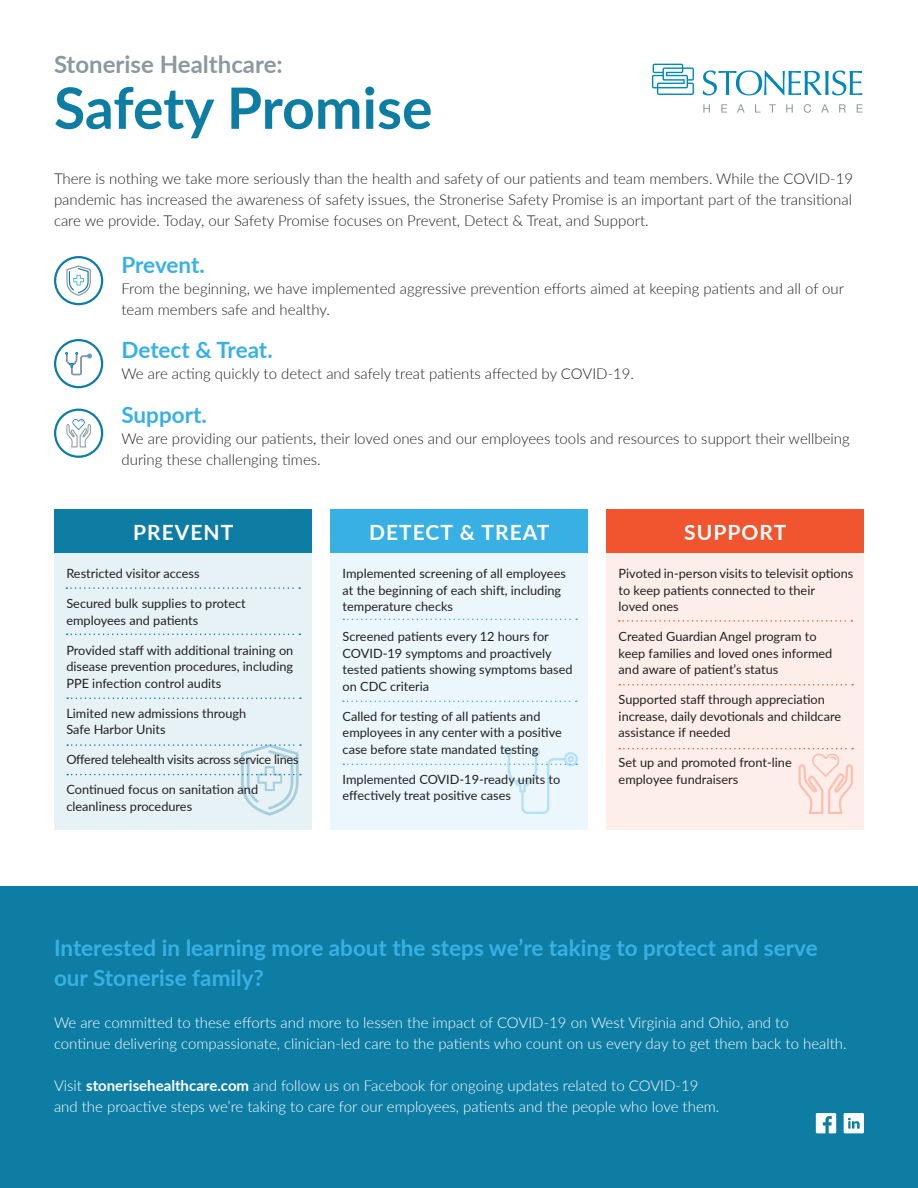
<style>
.page{position:relative;width:918px;height:1188px;background:#fff}
.page>*{position:absolute;margin:0;border:0;box-sizing:border-box;transform-origin:0 0}
.t1{font:700 57px "Lato";letter-spacing:-.005em;color:#0e7da4}
.t2{font:700 24px "Lato";color:#8a98a0}
.subtitle{font:700 22.5px/30px "Lato";color:#39b0e4}
.t3{font:700 21px "Lato";letter-spacing:.05em;color:#fff}
.body{font:300 15px/21px "Lato";color:#231f20}
.body-2{font:300 15px/21px "Lato";color:#fff}
.t4{font:12.75px/16.5px "Lato";color:#231f20}
.t5{font:12.75px "Lato";letter-spacing:-.02em;color:#231f20}
.s1{font-weight:700}
</style>
<div class="page">
<div style="left:54px;top:553px;width:258px;height:277px;background:#e7f2f6"></div>
<div style="left:330px;top:553px;width:258px;height:277px;background:#ebf7fc"></div>
<div style="left:606px;top:553px;width:258px;height:277px;background:#fdeeea"></div>
<div style="left:0;top:887px;width:918px;height:301px;background:#0e7da4"></div>
<svg style="left:703px;top:70px;width:159px;height:25px"></svg>
<svg style="left:703px;top:104px;width:7px;height:9px"></svg>
<svg style="left:721px;top:104px;width:6px;height:9px"></svg>
<svg style="left:737px;top:104px;width:8px;height:9px"></svg>
<svg style="left:755px;top:104px;width:6px;height:9px"></svg>
<svg style="left:769px;top:104px;width:7px;height:9px"></svg>
<svg style="left:786px;top:104px;width:7px;height:9px"></svg>
<svg style="left:804px;top:104px;width:7px;height:9px"></svg>
<svg style="left:821px;top:104px;width:8px;height:9px"></svg>
<svg style="left:839px;top:104px;width:7px;height:9px"></svg>
<svg style="left:857px;top:104px;width:5px;height:9px"></svg>
<svg style="left:652px;top:64px;width:42px;height:31px"></svg>
<svg style="left:55px;top:257px;width:47px;height:47px"></svg>
<div style="left:54px;top:256px;width:49px;height:49px;border:2px solid #0e7da4;border-radius:50%"></div>
<div style="left:54px;top:339px;width:49px;height:49px;border:2px solid #0e7da4;border-radius:50%"></div>
<svg style="left:55px;top:410px;width:47px;height:47px"></svg>
<div style="left:54px;top:409px;width:49px;height:49px;border:2px solid #0e7da4;border-radius:50%"></div>
<svg style="left:66px;top:265px;width:25px;height:31px"></svg>
<svg style="left:65px;top:352px;width:27px;height:24px"></svg>
<svg style="left:66px;top:419px;width:25px;height:28px"></svg>
<div style="left:54px;top:510px;width:258px;height:43px;background:#0e7da4"></div>
<div style="left:330px;top:510px;width:258px;height:43px;background:#39b0e4"></div>
<div style="left:606px;top:510px;width:258px;height:43px;background:#f0552f"></div>
<svg style="left:66px;top:587px;width:234px;height:2px"></svg>
<svg style="left:67px;top:634px;width:233px;height:1px"></svg>
<svg style="left:67px;top:698px;width:234px;height:1px"></svg>
<svg style="left:343px;top:619px;width:234px;height:1px"></svg>
<svg style="left:343px;top:701px;width:234px;height:1px"></svg>
<svg style="left:343px;top:748px;width:235px;height:66px"></svg>
<svg style="left:619px;top:620px;width:233px;height:2px"></svg>
<svg style="left:619px;top:684px;width:234px;height:2px"></svg>
<svg style="left:619px;top:748px;width:234px;height:66px"></svg>
<svg style="left:67px;top:744px;width:234px;height:72px"></svg>
<div style="left:816px;top:1113px;width:20px;height:20px;background:#fff"></div>
<svg style="left:823px;top:1116px;width:9px;height:18px"></svg>
<div style="left:844px;top:1113px;width:20px;height:20px;background:#fff"></div>
<svg style="left:848px;top:1118px;width:12px;height:11px"></svg>
<p class="t2" style="left:54px;top:47px;width:230px">Stonerise Healthcare:</p>
<p class="t1" style="left:54px;top:66px;width:380px">Safety Promise</p>
<p class="body" style="left:54px;top:168px;width:801px;text-align:justify">There is nothing we take more seriously than the health and safety of our patients and team members. While the COVID-19 pandemic has increased the awareness of safety issues, the Stronerise Safety Promise is an important part of the transitional care we provide. Today, our Safety Promise focuses on Prevent, Detect &amp; Treat, and Support.</p>
<p class="subtitle" style="left:122px;top:249px;width:85px">Prevent.</p>
<p class="body" style="left:122px;top:277px;width:724px">From the beginning, we have implemented aggressive prevention efforts aimed at keeping patients and all of our team members safe and healthy.</p>
<p class="subtitle" style="left:122px;top:334px;width:153px">Detect &amp; Treat.</p>
<p class="body" style="left:122px;top:363px;width:514px">We are acting quickly to detect and safely treat patients affected by COVID-19.</p>
<p class="subtitle" style="left:122px;top:399px;width:87px">Support.</p>
<p class="body" style="left:122px;top:427px;width:730px">We are providing our patients, their loved ones and our employees tools and resources to support their wellbeing during these challenging times.</p>
<p class="t3" style="left:133px;top:517px;width:102px">PREVENT</p>
<p class="t3" style="left:369px;top:517px;width:182px">DETECT &amp; TREAT</p>
<p class="t3" style="left:684px;top:517px;width:104px">SUPPORT</p>
<p class="t4" style="left:66px;top:565px;width:135px">Restricted visitor access</p>
<p class="t4" style="left:66px;top:595px;width:181px">Secured bulk supplies to protect employees and patients</p>
<p class="t4" style="left:66px;top:641px;width:229px;text-align:justify">Provided staff with additional training on disease prevention procedures, including PPE infection control audits</p>
<p class="t4" style="left:66px;top:704px;width:182px">Limited new admissions through<br>Safe Harbor Units</p>
<p class="t5" style="left:66px;top:751px;width:234px">Offered telehealth visits across service lines</p>
<p class="t4" style="left:66px;top:781px;width:193px">Continued focus on sanitation and cleanliness procedures</p>
<p class="t4" style="left:343px;top:565px;width:225px">Implemented screening of all employees at the beginning of each shift, including temperature checks</p>
<p class="t4" style="left:343px;top:628px;width:232px">Screened patients every 12 hours for<br>COVID-19 symptoms and proactively tested patients showing symptoms based on CDC criteria</p>
<p class="t4" style="left:343px;top:707px;width:221px">Called for testing of all patients and employees in any center with a positive case before state mandated testing</p>
<p class="t4" style="left:343px;top:770px;width:219px">Implemented COVID-19-ready units to effectively treat positive cases</p>
<p class="t4" style="left:619px;top:565px;width:236px">Pivoted in-person visits to televisit options to keep patients connected to their<br>loved ones</p>
<p class="t4" style="left:619px;top:628px;width:215px">Created Guardian Angel program to keep families and loved ones informed and aware of patient’s status</p>
<p class="t4" style="left:619px;top:691px;width:224px">Supported staff through appreciation increase, daily devotionals and childcare assistance if needed</p>
<p class="t4" style="left:619px;top:754px;width:175px">Set up and promoted front-line employee fundraisers</p>
<p class="subtitle" style="left:54px;top:932px;width:765px">Interested in learning more about the steps we’re taking to protect and serve our Stonerise family?</p>
<p class="body-2" style="left:54px;top:1011px;width:794px">We are committed to these efforts and more to lessen the impact of COVID-19 on West Virginia and Ohio, and to continue delivering compassionate, clinician-led care to the patients who count on us every day to get them back to health.</p>
<p class="body-2" style="left:54px;top:1074px;width:667px">Visit <span class="s1">stonerisehealthcare.com</span> and follow us on Facebook for ongoing updates related to COVID-19 and the proactive steps we’re taking to care for our employees, patients and the people who love them.</p>
</div>
